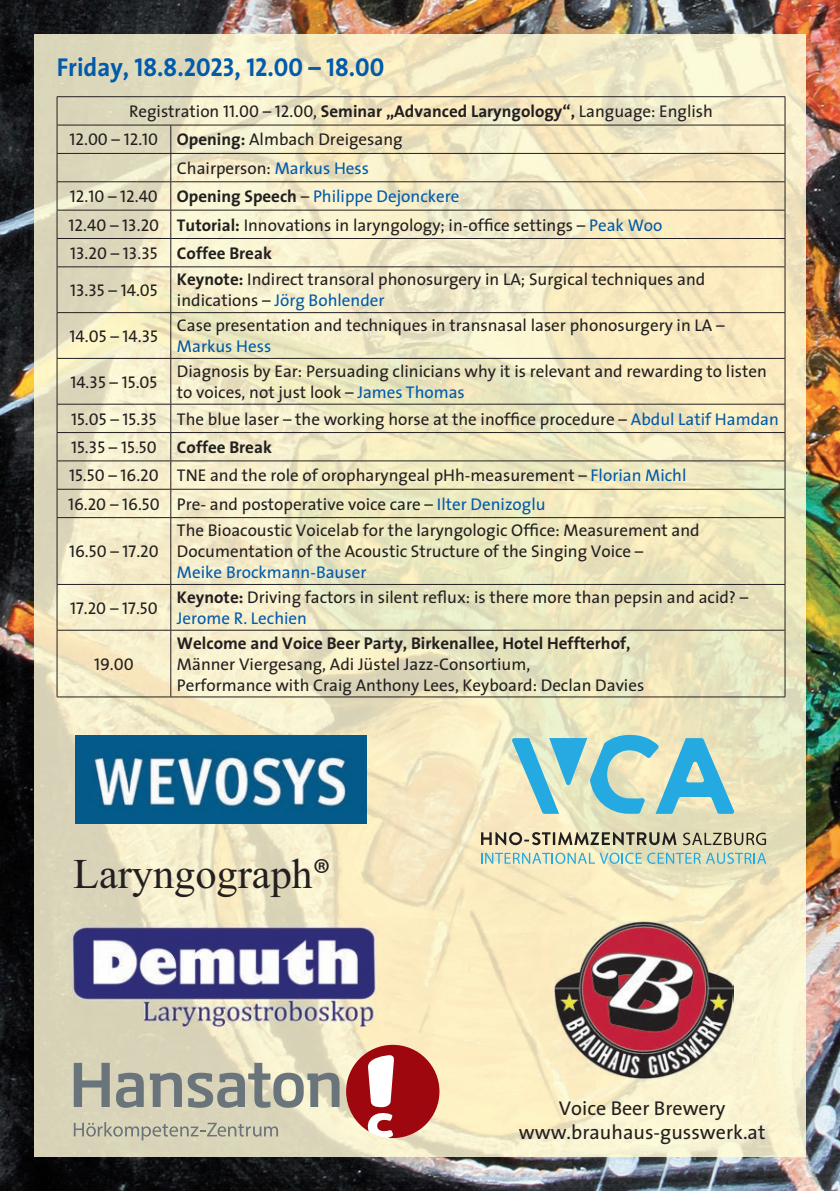
<style>
.page{position:relative;width:840px;height:1191px;background:#fff}
.page>*{position:absolute;margin:0;border:0;box-sizing:border-box;transform-origin:0 0}
.t1{font:42.2px "Times New Roman";color:#231f20}
.t2{font:26px "The Sans Bold Caps";color:#015aaa;scale:.95 1}
.t3{font:20px/24px "The Sans";color:#231f20;text-align:center}
.t4{font:17px/21px "The Sans";color:#231f20}
.t5{font:17px/37px "The Sans Caps";color:#231f20}
.t6{font:17px "The Sans";color:#015aaa}
.t7{font:700 17px "The Sans";color:#231f20}
.s1{font-family:"The Sans";font-weight:700}
.s2{font-family:"The Sans Caps"}
.s3{font-weight:700}
.s4{color:#015aaa}
.s5{font-family:"The Sans Caps";color:#231f20}
.s6{font-weight:700;color:#231f20}
.s7{color:#231f20}
.s8{font-family:"Myriad Pro"}
</style>
<div class="page">
<img style="left:0;top:0;width:839px;height:1191px">
<img style="left:34px;top:34px;width:771px;height:912px">
<div style="left:34px;top:946px;width:69px;height:211px;background:#d7d3b8"></div>
<img style="left:315px;top:946px;width:279px;height:211px">
<img style="left:667px;top:946px;width:138px;height:211px">
<img style="left:103px;top:1029px;width:212px;height:128px">
<img style="left:594px;top:1078px;width:73px;height:79px">
<hr style="left:57px;top:96px;width:114px;height:1px;background:#231f20">
<hr style="left:171px;top:96px;width:613px;height:1px;background:#231f20">
<hr style="left:57px;top:125px;width:114px;height:1px;background:#231f20">
<hr style="left:171px;top:125px;width:613px;height:1px;background:#231f20">
<hr style="left:57px;top:153px;width:114px;height:1px;background:#231f20">
<hr style="left:171px;top:153px;width:613px;height:1px;background:#231f20">
<hr style="left:57px;top:181px;width:114px;height:1px;background:#231f20">
<hr style="left:171px;top:181px;width:613px;height:1px;background:#231f20">
<hr style="left:57px;top:210px;width:114px;height:1px;background:#231f20">
<hr style="left:171px;top:210px;width:613px;height:1px;background:#231f20">
<hr style="left:57px;top:238px;width:114px;height:1px;background:#231f20">
<svg style="left:57px;top:97px;width:1px;height:169px"></svg>
<hr style="left:171px;top:238px;width:613px;height:1px;background:#231f20">
<svg style="left:170px;top:125px;width:1px;height:141px"></svg>
<svg style="left:784px;top:97px;width:1px;height:169px"></svg>
<hr style="left:57px;top:266px;width:114px;height:1px;background:#231f20">
<hr style="left:57px;top:267px;width:1px;height:45px;background:#231f20">
<hr style="left:171px;top:266px;width:613px;height:1px;background:#231f20">
<hr style="left:170px;top:267px;width:1px;height:45px;background:#231f20">
<hr style="left:784px;top:267px;width:1px;height:45px;background:#231f20">
<hr style="left:57px;top:312px;width:114px;height:1px;background:#231f20">
<hr style="left:57px;top:313px;width:1px;height:45px;background:#231f20">
<hr style="left:171px;top:312px;width:613px;height:1px;background:#231f20">
<hr style="left:170px;top:313px;width:1px;height:45px;background:#231f20">
<hr style="left:784px;top:313px;width:1px;height:45px;background:#231f20">
<hr style="left:57px;top:358px;width:114px;height:1px;background:#231f20">
<hr style="left:57px;top:359px;width:1px;height:45px;background:#231f20">
<hr style="left:171px;top:358px;width:613px;height:1px;background:#231f20">
<hr style="left:170px;top:359px;width:1px;height:45px;background:#231f20">
<hr style="left:784px;top:359px;width:1px;height:45px;background:#231f20">
<hr style="left:57px;top:404px;width:114px;height:1px;background:#231f20">
<hr style="left:171px;top:404px;width:613px;height:1px;background:#231f20">
<hr style="left:57px;top:432px;width:114px;height:1px;background:#231f20">
<hr style="left:171px;top:432px;width:613px;height:1px;background:#231f20">
<hr style="left:57px;top:460px;width:114px;height:1px;background:#231f20">
<hr style="left:171px;top:460px;width:613px;height:1px;background:#231f20">
<hr style="left:57px;top:489px;width:114px;height:1px;background:#231f20">
<svg style="left:57px;top:404px;width:1px;height:113px"></svg>
<hr style="left:171px;top:489px;width:613px;height:1px;background:#231f20">
<svg style="left:170px;top:404px;width:1px;height:113px"></svg>
<svg style="left:784px;top:404px;width:1px;height:113px"></svg>
<hr style="left:57px;top:517px;width:114px;height:1px;background:#231f20">
<hr style="left:57px;top:518px;width:1px;height:66px;background:#231f20">
<hr style="left:171px;top:517px;width:613px;height:1px;background:#231f20">
<hr style="left:170px;top:518px;width:1px;height:66px;background:#231f20">
<hr style="left:784px;top:518px;width:1px;height:66px;background:#231f20">
<hr style="left:57px;top:584px;width:114px;height:1px;background:#231f20">
<hr style="left:57px;top:585px;width:1px;height:45px;background:#231f20">
<hr style="left:171px;top:584px;width:613px;height:1px;background:#231f20">
<hr style="left:170px;top:585px;width:1px;height:45px;background:#231f20">
<hr style="left:784px;top:585px;width:1px;height:45px;background:#231f20">
<hr style="left:57px;top:630px;width:114px;height:1px;background:#231f20">
<hr style="left:57px;top:630px;width:1px;height:66px;background:#231f20">
<hr style="left:171px;top:630px;width:613px;height:1px;background:#231f20">
<hr style="left:170px;top:630px;width:1px;height:66px;background:#231f20">
<hr style="left:784px;top:630px;width:1px;height:66px;background:#231f20">
<hr style="left:57px;top:696px;width:114px;height:1px;background:#231f20">
<hr style="left:171px;top:696px;width:613px;height:1px;background:#231f20">
<img style="left:75px;top:735px;width:291px;height:89px">
<img style="left:69px;top:922px;width:311px;height:107px">
<svg style="left:511px;top:735px;width:222px;height:79px;background:#9bcdcc"></svg>
<svg style="left:481px;top:832px;width:195px;height:13px;background:#9c967f"></svg>
<svg style="left:682px;top:832px;width:83px;height:13px"></svg>
<svg style="left:480px;top:852px;width:161px;height:12px;background:#b8d8cb"></svg>
<svg style="left:647px;top:852px;width:118px;height:12px"></svg>
<img style="left:554px;top:922px;width:179px;height:156px">
<svg style="left:346px;top:1044px;width:93px;height:94px"></svg>
<svg style="left:74px;top:1062px;width:36px;height:45px;background:#9da197"></svg>
<svg style="left:116px;top:1072px;width:28px;height:35px"></svg>
<svg style="left:150px;top:1062px;width:189px;height:45px;background:#b0b1a3"></svg>
<svg style="left:74px;top:1122px;width:204px;height:18px;background:#c0bfaa"></svg>
<h2 class="t2" style="left:57px;top:45px;width:346px"><span class="s1">Friday,</span> 18.8.2023, 12.00 – 18.00</h2>
<p class="t4" style="left:129px;top:100px;width:585px">Registration <span class="s2">11.00 – 12.00</span>, <span class="s3">Seminar „Advanced Laryngology“,</span> Language: English</p>
<p class="t4" style="left:69px;top:129px;width:334px"><span class="s2">12.00 – 12.10</span> <span class="s3">Opening:</span> Almbach Dreigesang</p>
<p class="t4" style="left:177px;top:157px;width:193px">Chairperson: <span class="s4">Markus Hess</span></p>
<p class="t6" style="left:70px;top:182px;width:391px"><span class="s5">12.10 – 12.40</span> <span class="s6">Opening Speech</span> <span class="s7">–</span> Philippe Dejonckere</p>
<p class="t4" style="left:69px;top:214px;width:595px"><span class="s2">12.40 – 13.20</span> <span class="s3">Tutorial:</span> Innovations in laryngology; in-office settings – <span class="s4">Peak Woo</span></p>
<p class="t5" style="left:70px;top:234px;width:203px">13.20 – 13.35 <span class="s1">Coffee Break<br></span>13.35 – 14.05</p>
<p class="t4" style="left:177px;top:269px;width:529px"><span class="s3">Keynote:</span> Indirect transoral phonosurgery in LA; Surgical techniques and indications – <span class="s4">Jörg Bohlender</span></p>
<p class="t5" style="left:70px;top:317px;width:90px">14.05 – 14.35</p>
<p class="t4" style="left:177px;top:314px;width:549px">Case presentation and techniques in transnasal laser phonosurgery in LA –</p>
<p class="t6" style="left:177px;top:332px;width:96px">Markus Hess</p>
<p class="t5" style="left:70px;top:363px;width:89px">14.35 – 15.05</p>
<p class="t4" style="left:177px;top:360px;width:591px">Diagnosis by Ear: Persuading clinicians why it is relevant and rewarding to listen to voices, not just look – <span class="s4">James Thomas</span></p>
<p class="t4" style="left:71px;top:408px;width:709px"><span class="s2">15.05 – 15.35</span> The blue laser – the working horse at the inoffice procedure – <span class="s4">Abdul Latif Hamdan</span></p>
<p class="t5" style="left:71px;top:428px;width:202px">15.35 – 15.50 <span class="s1">Coffee Break</span></p>
<p class="t4" style="left:68px;top:461px;width:619px;line-height:28.4px"><span class="s2">15.50 – 16.20</span> TNE and the role of oropharyngeal pHh-measurement – <span class="s4">Florian Michl<br></span><span class="s2">16.20 – 16.50</span> Pre- and postoperative voice care – <span class="s4">Ilter Denizoglu</span></p>
<p class="t5" style="left:69px;top:532px;width:91px">16.50 – 17.20</p>
<p class="t4" style="left:177px;top:519px;width:524px">The Bioacoustic Voicelab for the laryngologic Office: Measurement and<br>Documentation of the Acoustic Structure of the Singing Voice –</p>
<p class="t6" style="left:177px;top:558px;width:191px">Meike Brockmann-Bauser</p>
<p class="t5" style="left:70px;top:589px;width:89px">17.20 – 17.50</p>
<p class="t4" style="left:177px;top:586px;width:572px"><span class="s3">Keynote:</span> Driving factors in silent reflux: is there more than pepsin and acid? –<br><span class="s4">Jerome R. Lechien</span></p>
<p class="t5" style="left:94px;top:645px;width:41px">19.00</p>
<p class="t7" style="left:177px;top:628px;width:455px">Welcome and Voice Beer Party, Birkenallee, Hotel Heffterhof,</p>
<p class="t4" style="left:177px;top:653px;width:468px">Männer Viergesang, Adi Jüstel Jazz-Consortium,<br>Performance with Craig Anthony Lees, Keyboard: Declan Davies</p>
<h1 class="t1" style="left:73px;top:845px;width:259px">Laryngograph<span class="s8">®</span></h1>
<p class="t3" style="left:518px;top:1095px;width:248px">Voice Beer Brewery www.brauhaus-gusswerk.at</p>
</div>
